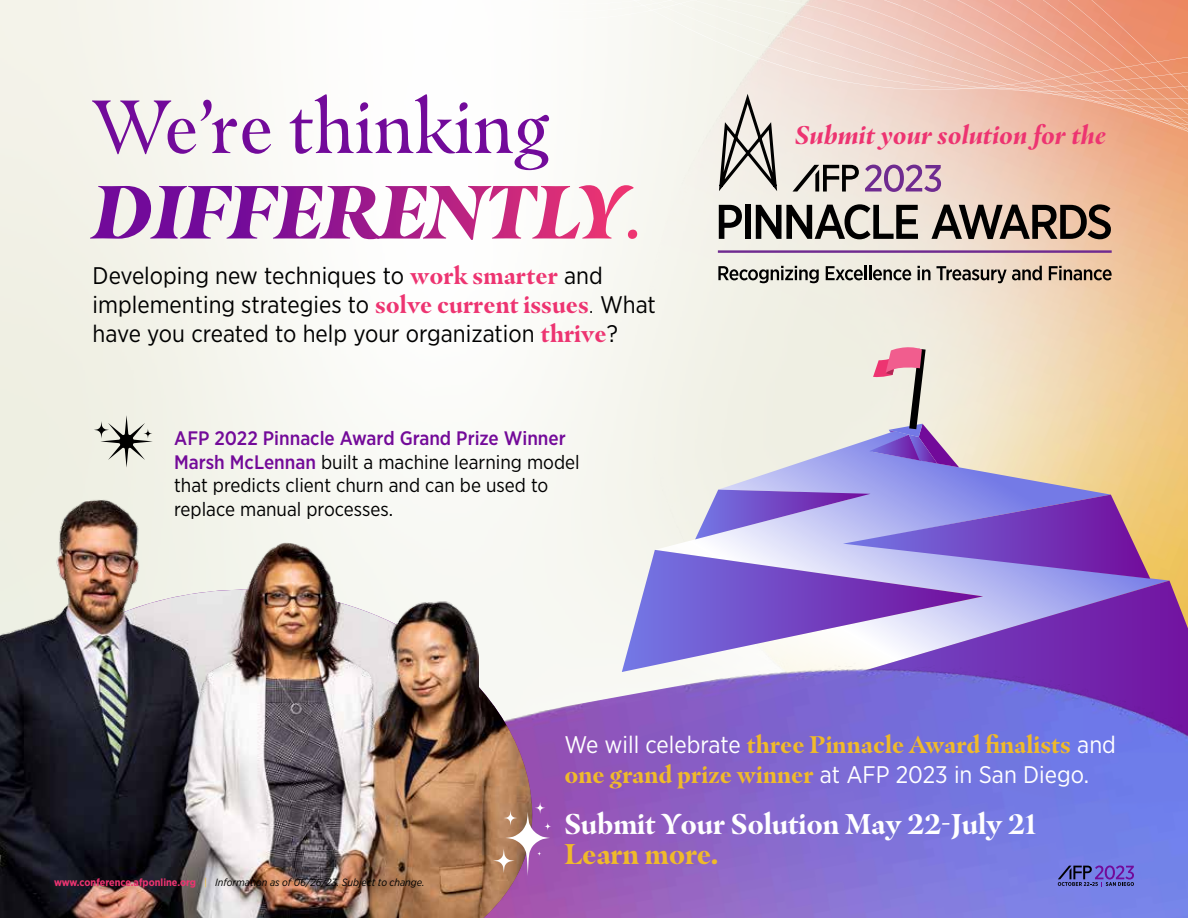
<style>
.page{position:relative;width:1188px;height:918px;background:#fff}
.page>*{position:absolute;margin:0;border:0;box-sizing:border-box;transform-origin:0 0}
.t1{font:75px/85.5px "Masqualero";color:#720a9a}
.t2{font:700 28.5px "Masqualero";letter-spacing:-.01em;color:#fff}
.t3{font:700 28.5px "Masqualero";letter-spacing:-.01em;color:#f0ba2a}
.t4{font:italic 700 25.5px "Masqualero";color:#ed3471}
.t5{font:24px/28.8px "Gotham Narrow";color:#000}
.t6{font:700 24px "Masqualero";color:#f0ba2a}
.t7{font:24px "Gotham Narrow";color:#fff}
.t8{font:19.5px/23.4px "Gotham Narrow";color:#000}
.t9{font:italic 10.5px "Gotham Narrow";color:#000}
.s1{font-weight:900;font-style:italic;color:#fff}
.s2{color:#fff}
.s3{font-family:"Masqualero";font-weight:700;color:#ed3471}
.s4{font-weight:300}
.s5{font-weight:500;color:#730a99}
.s6{font-family:"Gotham Narrow";font-weight:400;color:#fff}
.s7{font-family:"Masqualero";font-weight:700;color:#f0ba2a}
.s8{font-weight:700;font-style:normal;color:#ed3471}
.s9{font-style:normal;color:#f0ba2a}
</style>
<div class="page">
<img style="left:518px;top:270px;width:670px;height:324px">
<svg style="left:125px;top:0;width:1063px;height:239px"></svg>
<svg style="left:569px;top:431px;width:600px;height:163px"></svg>
<svg style="left:622px;top:550px;width:361px;height:31px;background:#a79ee1"></svg>
<svg style="left:695px;top:490px;width:455px;height:89px;background:#9d85d5"></svg>
<svg style="left:586px;top:581px;width:602px;height:13px;background:#967ed4"></svg>
<svg style="left:869px;top:344px;width:90px;height:123px;background:#c8b1c8"></svg>
<img style="left:534px;top:594px;width:654px;height:324px">
<img style="left:478px;top:590px;width:55px;height:328px">
<img style="left:0;top:487px;width:478px;height:431px">
<svg style="left:1058px;top:866px;width:76px;height:21px;background:#615bb5"></svg>
<svg style="left:865px;top:165px;width:76px;height:27px;background:#bc98ba"></svg>
<svg style="left:793px;top:165px;width:66px;height:27px;background:#a09c96"></svg>
<svg style="left:719px;top:205px;width:23px;height:34px"></svg>
<div style="left:745px;top:205px;width:6px;height:34px;background:#000"></div>
<svg style="left:756px;top:204px;width:162px;height:35px;background:#85837d"></svg>
<svg style="left:931px;top:204px;width:180px;height:35px;background:#827266"></svg>
<svg style="left:718px;top:266px;width:101px;height:17px;background:#9b9b94"></svg>
<svg style="left:826px;top:266px;width:37px;height:14px"></svg>
<hr style="left:864px;top:266px;width:3px;height:14px;background:#000">
<svg style="left:869px;top:266px;width:42px;height:14px"></svg>
<svg style="left:918px;top:266px;width:12px;height:14px"></svg>
<svg style="left:936px;top:266px;width:106px;height:17px;background:#a49a8d"></svg>
<svg style="left:1049px;top:266px;width:63px;height:14px"></svg>
<hr style="left:718px;top:250px;width:394px;height:3px;background:#6f2b90">
<svg style="left:718px;top:94px;width:61px;height:102px;background:#bfbbb5"></svg>
<svg style="left:94px;top:415px;width:59px;height:53px;background:#c9cac0"></svg>
<svg style="left:493px;top:802px;width:58px;height:74px;background:#b3808e"></svg>
<h1 class="t1" style="left:93px;top:84px;width:550px">We’re thinking<br><span class="s1">DIFFERENTLY</span><span class="s2">.</span></h1>
<p class="t5" style="left:93px;top:261px;width:565px">Developing new techniques to <span class="s3">work smarter</span> and implementing strategies to <span class="s3">solve current issues</span><span class="s4">.</span> What have you created to help your organization <span class="s3">thrive</span>?</p>
<p class="t8" style="left:174px;top:426px;width:407px"><span class="s5">AFP 2022 Pinnacle Award Grand Prize Winner Marsh McLennan</span> built a machine learning model that predicts client churn and can be used to replace manual processes.</p>
<h3 class="t4" style="left:795px;top:119px;width:313px">Submit your solution for the</h3>
<p class="t6" style="left:564px;top:730px;width:553px"><span class="s6">We will celebrate</span> three Pinnacle Award finalists <span class="s6">and</span></p>
<p class="t7" style="left:564px;top:760px;width:526px"><span class="s7">one grand prize winner</span> at AFP 2023 in San Diego.</p>
<p class="t9" style="left:54px;top:876px;width:372px"><span class="s8">www.conference.afponline.org</span> <span class="s9">|</span> Information as of 06/26/23. Subject to change.</p>
<h2 class="t2" style="left:564px;top:806px;width:474px">Submit Your Solution May 22-July 21</h2>
<h2 class="t3" style="left:564px;top:836px;width:156px">Learn more.</h2>
</div>
